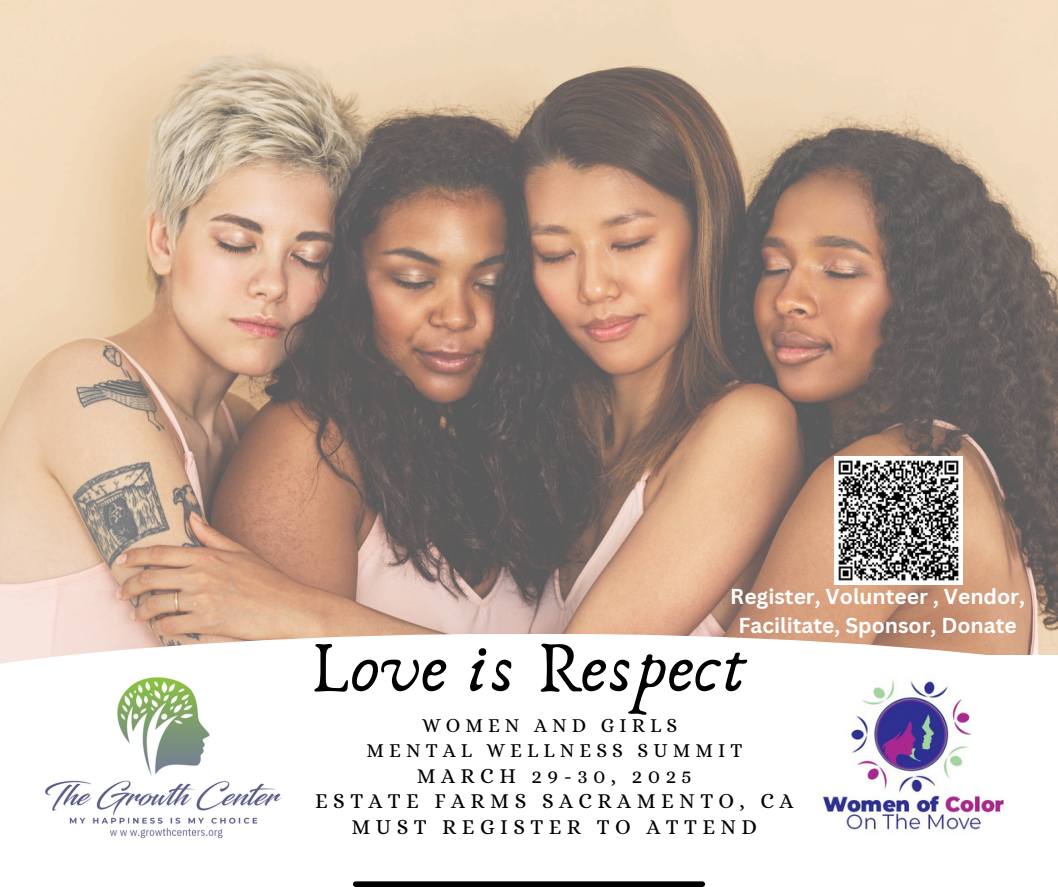
<style>
.page{position:relative;width:1058px;height:887px;background:#fff}
.page>*{position:absolute;margin:0;border:0;box-sizing:border-box;transform-origin:0 0}
.t1{font:75px "Anaktoria";letter-spacing:.025em;color:#000}
.t2{font:21.45px/25.8px "Alice";letter-spacing:.255em;color:#000;text-align:center}
.t3{font:700 21px/29.2px "Canva Sans";color:#fff;text-align:center}
.t4{font:19.95px/24.8px "Alice";letter-spacing:.255em;color:#000;text-align:center}
</style>
<div class="page">
<img style="left:0;top:0;width:1058px;height:633px">
<svg style="left:0;top:633px;width:1058px;height:253px"></svg>
<div style="left:356px;top:881px;width:346px;height:5px;background:#000"></div>
<img style="left:834px;top:456px;width:128px;height:128px">
<img style="left:14px;top:669px;width:300px;height:171px">
<img style="left:745px;top:655px;width:313px;height:199px">
<p class="t3" style="left:730px;top:581px;width:296px">Register, Volunteer , Vendor,<br>Facilitate, Sponsor, Donate</p>
<p class="t1" style="left:309px;top:621px;width:441px">Love is Respect</p>
<p class="t4" style="left:366px;top:712px;width:377px">WOMEN AND GIRLS<br>MENTAL WELLNESS SUMMIT</p>
<p class="t2" style="left:315px;top:762px;width:480px">MARCH 29-30, 2025<br>ESTATE FARMS SACRAMENTO, CA<br>MUST REGISTER TO ATTEND</p>
</div>
